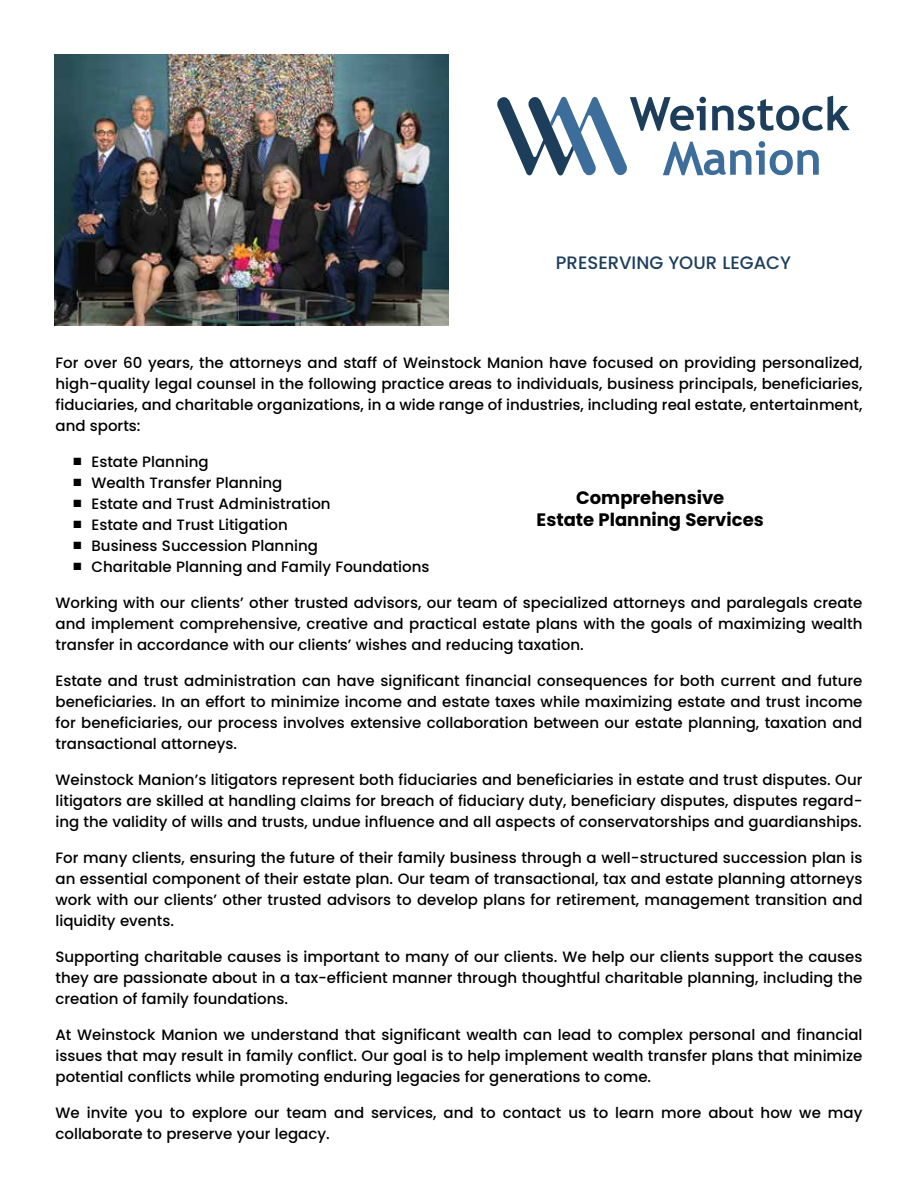
<style>
.page{position:relative;width:918px;height:1188px;background:#fff}
.page>*{position:absolute;margin:0;border:0;box-sizing:border-box;transform-origin:0 0}
.t1{font:700 18px/21.6px "Poppins";color:#000;text-align:center}
.t2{font:500 18px "Poppins";color:#1d3f5c}
.t3{font:500 15px/21px "Poppins";color:#000;text-align:justify}
</style>
<div class="page">
<img style="left:54px;top:54px;width:394px;height:272px">
<svg style="left:497px;top:96px;width:353px;height:80px"></svg>
<p class="t2" style="left:556px;top:252px;width:237px">PRESERVING YOUR LEGACY</p>
<p class="t3" style="left:56px;top:353px;width:809px">For over 60 years, the attorneys and staff of Weinstock Manion have focused on providing personalized, high-quality legal counsel in the following practice areas to individuals, business principals, beneficiaries, fiduciaries, and charitable organizations, in a wide range of industries, including real estate, entertainment, and sports:</p>
<p class="t3" style="left:74px;top:452px;width:137px">■ Estate Planning</p>
<p class="t3" style="left:74px;top:473px;width:210px">■ Wealth Transfer Planning</p>
<p class="t3" style="left:74px;top:494px;width:259px">■ Estate and Trust Administration</p>
<p class="t3" style="left:74px;top:515px;width:216px">■ Estate and Trust Litigation</p>
<p class="t3" style="left:74px;top:536px;width:246px">■ Business Succession Planning</p>
<p class="t3" style="left:74px;top:557px;width:358px">■ Charitable Planning and Family Foundations</p>
<p class="t3" style="left:56px;top:593px;width:809px">Working with our clients’ other trusted advisors, our team of specialized attorneys and paralegals create and implement comprehensive, creative and practical estate plans with the goals of maximizing wealth transfer in accordance with our clients’ wishes and reducing taxation.</p>
<p class="t3" style="left:56px;top:671px;width:809px">Estate and trust administration can have significant financial consequences for both current and future beneficiaries. In an effort to minimize income and estate taxes while maximizing estate and trust income for beneficiaries, our process involves extensive collaboration between our estate planning, taxation and transactional attorneys.</p>
<p class="t3" style="left:56px;top:770px;width:809px">Weinstock Manion’s litigators represent both fiduciaries and beneficiaries in estate and trust disputes. Our litigators are skilled at handling claims for breach of fiduciary duty, beneficiary disputes, disputes regard&shy;ing the validity of wills and trusts, undue influence and all aspects of conservatorships and guardianships.</p>
<p class="t3" style="left:56px;top:848px;width:809px">For many clients, ensuring the future of their family business through a well-structured succession plan is an essential component of their estate plan. Our team of transactional, tax and estate planning attorneys work with our clients’ other trusted advisors to develop plans for retirement, management transition and liquidity events.</p>
<p class="t3" style="left:56px;top:947px;width:809px">Supporting charitable causes is important to many of our clients. We help our clients support the causes they are passionate about in a tax-efficient manner through thoughtful charitable planning, including the creation of family foundations.</p>
<p class="t3" style="left:56px;top:1025px;width:809px">At Weinstock Manion we understand that significant wealth can lead to complex personal and financial issues that may result in family conflict. Our goal is to help implement wealth transfer plans that minimize potential conflicts while promoting enduring legacies for generations to come.</p>
<p class="t3" style="left:55px;top:1103px;width:808px">We invite you to explore our team and services, and to contact us to learn more about how we may collaborate to preserve your legacy.</p>
<p class="t1" style="left:537px;top:487px;width:229px">Comprehensive<br>Estate Planning Services</p>
</div>
